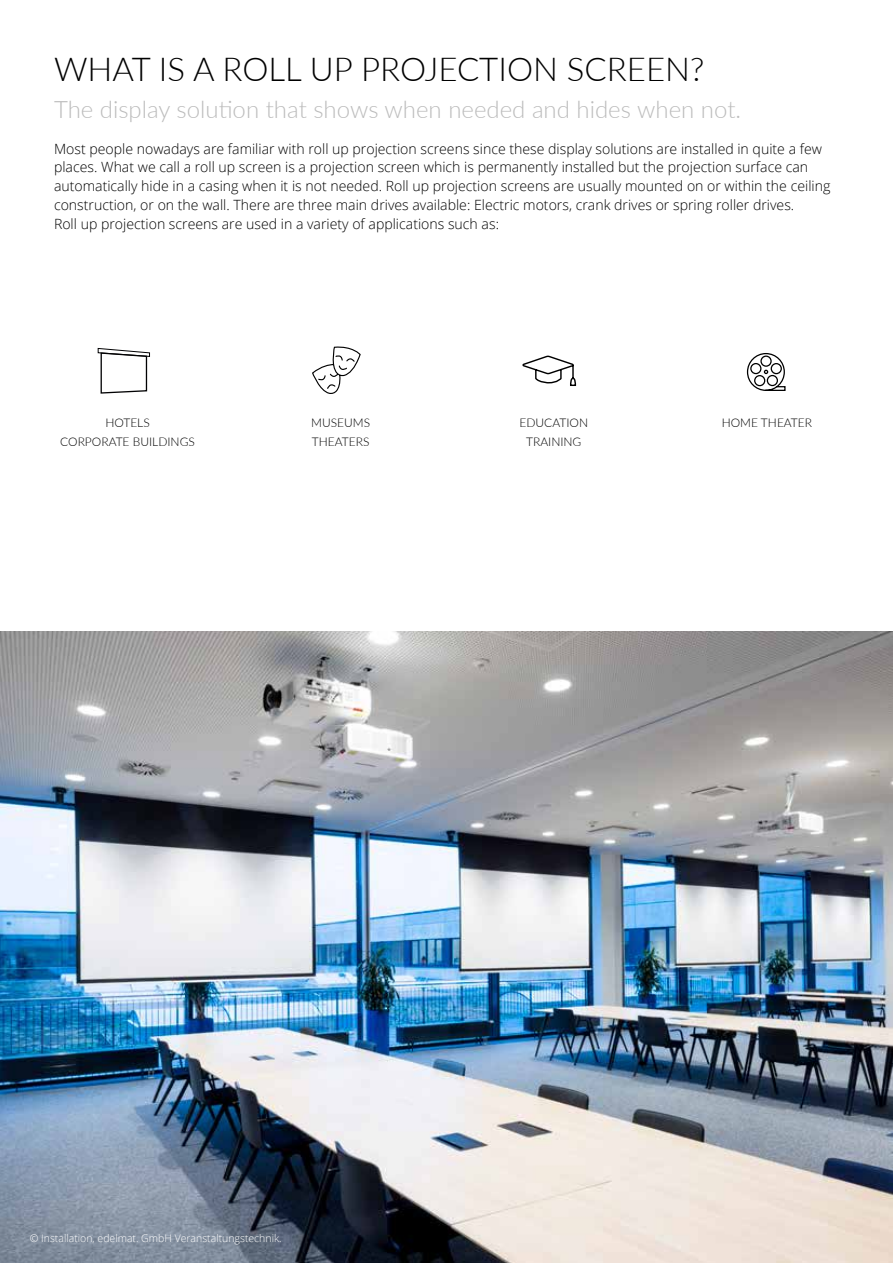
<style>
.page{position:relative;width:893px;height:1263px;background:#fff}
.page>*{position:absolute;margin:0;border:0;box-sizing:border-box;transform-origin:0 0}
.t1{font:300 33px "Lato";color:#000}
.t2{font:300 24px "Lato";color:#bcbcbc}
.t3{font:300 14.1px/18.8px "Open Sans";color:#000}
.t4{font:300 12px/18.6px "Lato";color:#000;text-align:center}
.t5{font:300 10.5px "Open Sans";color:#fff}
</style>
<div class="page">
<svg style="left:312px;top:346px;width:49px;height:48px"></svg>
<svg style="left:522px;top:355px;width:55px;height:31px"></svg>
<svg style="left:746px;top:353px;width:40px;height:38px"></svg>
<svg style="left:97px;top:348px;width:53px;height:46px"></svg>
<img style="left:0;top:631px;width:893px;height:632px">
<h1 class="t1" style="left:54px;top:50px;width:652px">WHAT IS A ROLL UP PROJECTION SCREEN?</h1>
<h2 class="t2" style="left:54px;top:93px;width:689px">The display solution that shows when needed and hides when not.</h2>
<p class="t3" style="left:54px;top:139px;width:778px">Most people nowadays are familiar with roll up projection screens since these display solutions are installed in quite a few places. What we call a roll up screen is a projection screen which is permanently installed but the projection surface can automatically hide in a casing when it is not needed. Roll up projection screens are usually mounted on or within the ceiling construction, or on the wall. There are three main drives available: Electric motors, crank drives or spring roller drives.<br>Roll up projection screens are used in a variety of applications such as:</p>
<p class="t4" style="left:60px;top:413px;width:136px">HOTELS<br>CORPORATE BUILDINGS</p>
<p class="t4" style="left:519px;top:413px;width:70px">EDUCATION<br>TRAINING</p>
<p class="t4" style="left:311px;top:413px;width:61px;text-align:left">MUSEUMS<br>THEATERS</p>
<p class="t4" style="left:722px;top:413px;width:92px">HOME THEATER</p>
<p class="t5" style="left:30px;top:1231px;width:253px">© Installation, edelmat. GmbH Veranstaltungstechnik.</p>
</div>
